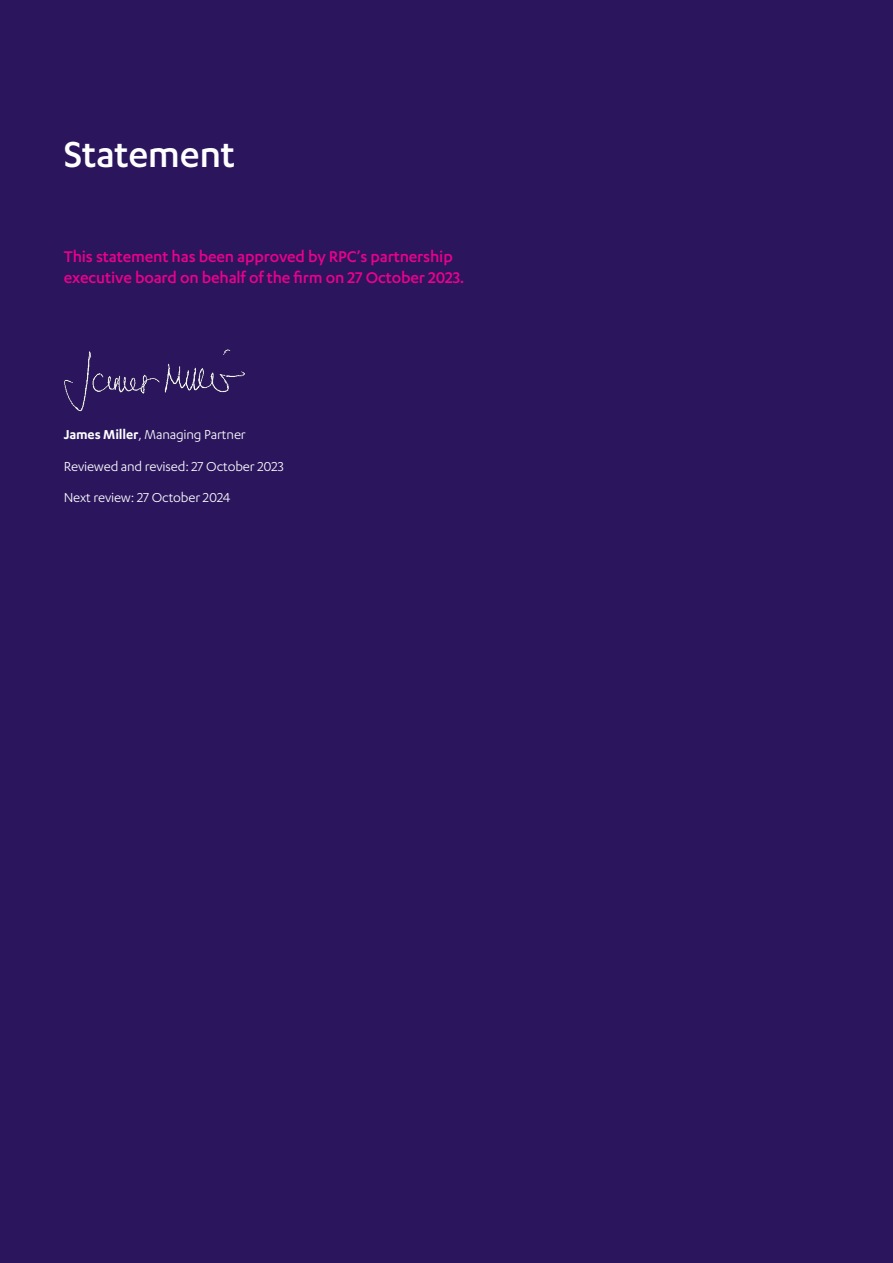
<style>
.page{position:relative;width:893px;height:1263px;background:#2b165e}
.page>*{position:absolute;margin:0;border:0;box-sizing:border-box;transform-origin:0 0}
.t1{font:500 42px "Karbon";letter-spacing:-.01em;color:#fff}
.t2{font:500 18px/21px "Karbon";letter-spacing:-.01em;color:#ec008c}
.t3{font:15px/31.5px "Karbon";letter-spacing:-.01em;color:#fff}
.s1{font-weight:600}
</style>
<div class="page">
<img style="left:64px;top:349px;width:181px;height:63px">
<h1 class="t1" style="left:64px;top:131px;width:173px">Statement</h1>
<p class="t2" style="left:64px;top:246px;width:402px">This statement has been approved by RPC’s partnership executive board on behalf of the firm on 27 October 2023.</p>
<p class="t3" style="left:64px;top:418px;width:222px"><span class="s1">James Miller</span>, Managing Partner<br>Reviewed and revised: 27 October 2023<br>Next review: 27 October 2024</p>
</div>
